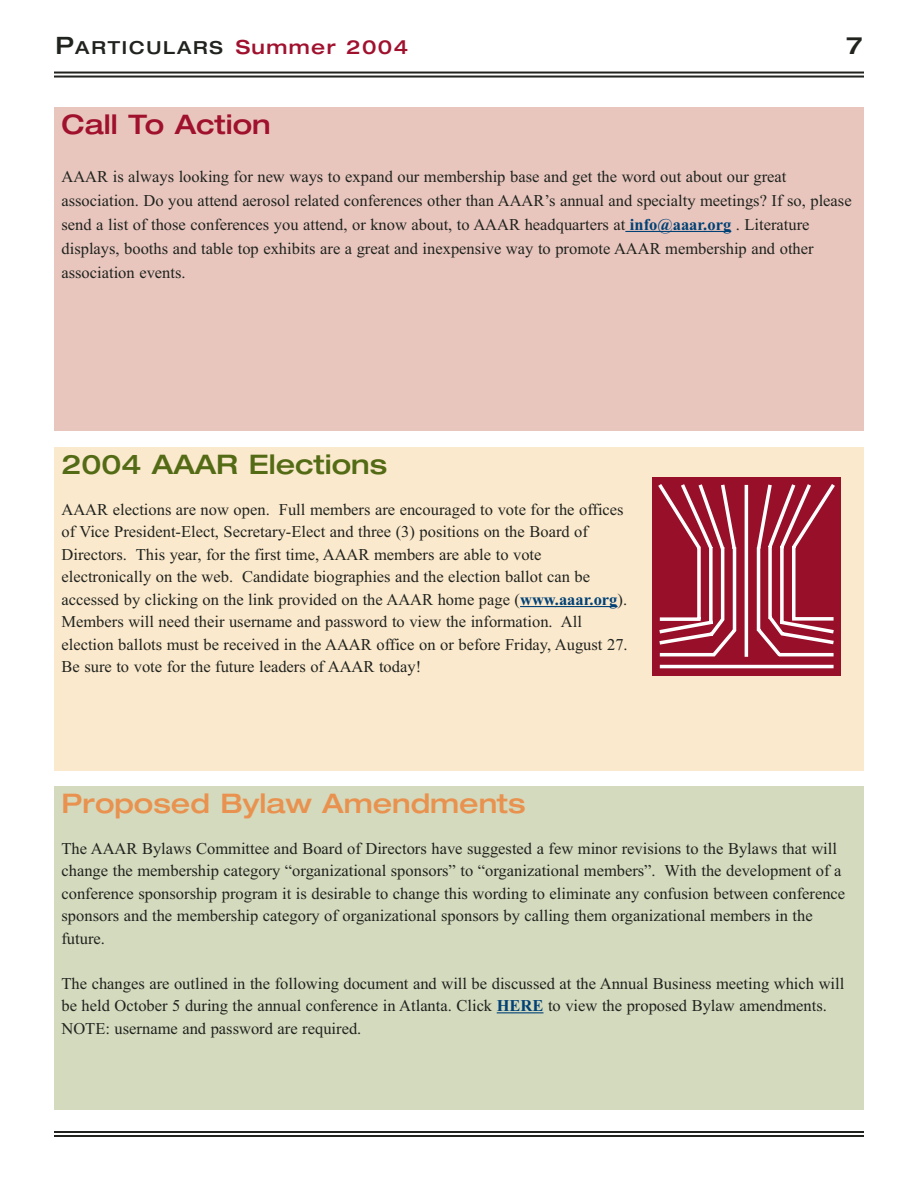
<style>
.page{position:relative;width:918px;height:1188px;background:#fff}
.page>*{position:absolute;margin:0;border:0;box-sizing:border-box;transform-origin:0 0}
.t1{font:500 expanded 27px "Helvetica Neue";color:#e9924f}
.t2{font:500 expanded 27px "Helvetica Neue";color:#546b16}
.t3{font:500 expanded 27px "Helvetica Neue";color:#a0112e}
.t4{font:500 expanded 24px "Helvetica Neue";color:#20231e}
.t5{font:500 expanded 18px "Helvetica Neue";letter-spacing:.1em;color:#20231e}
.t6{font:16.5px/22.5px "Times New Roman";color:#20231e}
.s1{font-size:24px}
.s2{font-size:19.5px;color:#a0112e}
.s3{font-weight:700;color:#004176}
</style>
<div class="page">
<hr style="left:54px;top:72px;width:810px;height:2px;background:#20231e">
<hr style="left:54px;top:76px;width:810px;height:2px;background:#20231e">
<hr style="left:54px;top:1131px;width:810px;height:2px;background:#20231e">
<hr style="left:54px;top:1135px;width:810px;height:2px;background:#20231e">
<div style="left:54px;top:107px;width:810px;height:324px;background:#e8c6be"></div>
<hr style="left:625px;top:231px;width:80px;height:1px;background:#004176">
<svg style="left:705px;top:231px;width:26px;height:1px"></svg>
<div style="left:54px;top:447px;width:810px;height:324px;background:#fbe9cd"></div>
<hr style="left:520px;top:606px;width:36px;height:1px;background:#004176">
<hr style="left:555px;top:606px;width:36px;height:1px;background:#004176">
<svg style="left:591px;top:606px;width:27px;height:1px"></svg>
<div style="left:54px;top:786px;width:810px;height:324px;background:#d4dabe"></div>
<hr style="left:497px;top:1012px;width:46px;height:1px;background:#004176">
<div style="left:652px;top:478px;width:189px;height:198px;background:#980f29"></div>
<svg style="left:658px;top:484px;width:177px;height:185px"></svg>
<p class="t5" style="left:56px;top:41px;width:354px"><span class="s1">P</span>ARTICULARS <span class="s2">Summer 2004</span></p>
<h2 class="t4" style="left:846px;top:36px;width:18px">7</h2>
<h1 class="t3" style="left:62px;top:114px;width:211px">Call To Action</h1>
<p class="t6" style="left:62px;top:166px;width:792px;line-height:24px">AAAR is always looking for new ways to expand our membership base and get the word out about our great association. Do you attend aerosol related conferences other than AAAR’s annual and specialty meetings? If so, please send a list of those conferences you attend, or know about, to AAAR headquarters at <span class="s3">info@aaar.org</span> . Literature displays, booths and table top exhibits are a great and inexpensive way to promote AAAR membership and other association events.</p>
<h1 class="t2" style="left:62px;top:455px;width:327px">2004 AAAR Elections</h1>
<p class="t6" style="left:62px;top:500px;width:568px">AAAR elections are now open. Full members are encouraged to vote for the offices of Vice President-Elect, Secretary-Elect and three (3) positions on the Board of Directors. This year, for the first time, AAAR members are able to vote electronically on the web. Candidate biographies and the election ballot can be accessed by clicking on the link provided on the AAAR home page (<span class="s3">www.aaar.org</span>).<br>Members will need their username and password to view the information. All election ballots must be received in the AAAR office on or before Friday, August 27.<br>Be sure to vote for the future leaders of AAAR today!</p>
<h1 class="t1" style="left:62px;top:793px;width:466px">Proposed Bylaw Amendments</h1>
<p class="t6" style="left:62px;top:839px;width:785px">The AAAR Bylaws Committee and Board of Directors have suggested a few minor revisions to the Bylaws that will change the membership category “organizational sponsors” to “organizational members”. With the development of a conference sponsorship program it is desirable to change this wording to eliminate any confusion between conference sponsors and the membership category of organizational sponsors by calling them organizational members in the future.</p>
<p class="t6" style="left:61px;top:974px;width:784px">The changes are outlined in the following document and will be discussed at the Annual Business meeting which will be held October 5 during the annual conference in Atlanta. Click <span class="s3">HERE</span> to view the proposed Bylaw amendments.<br>NOTE: username and password are required.</p>
</div>
